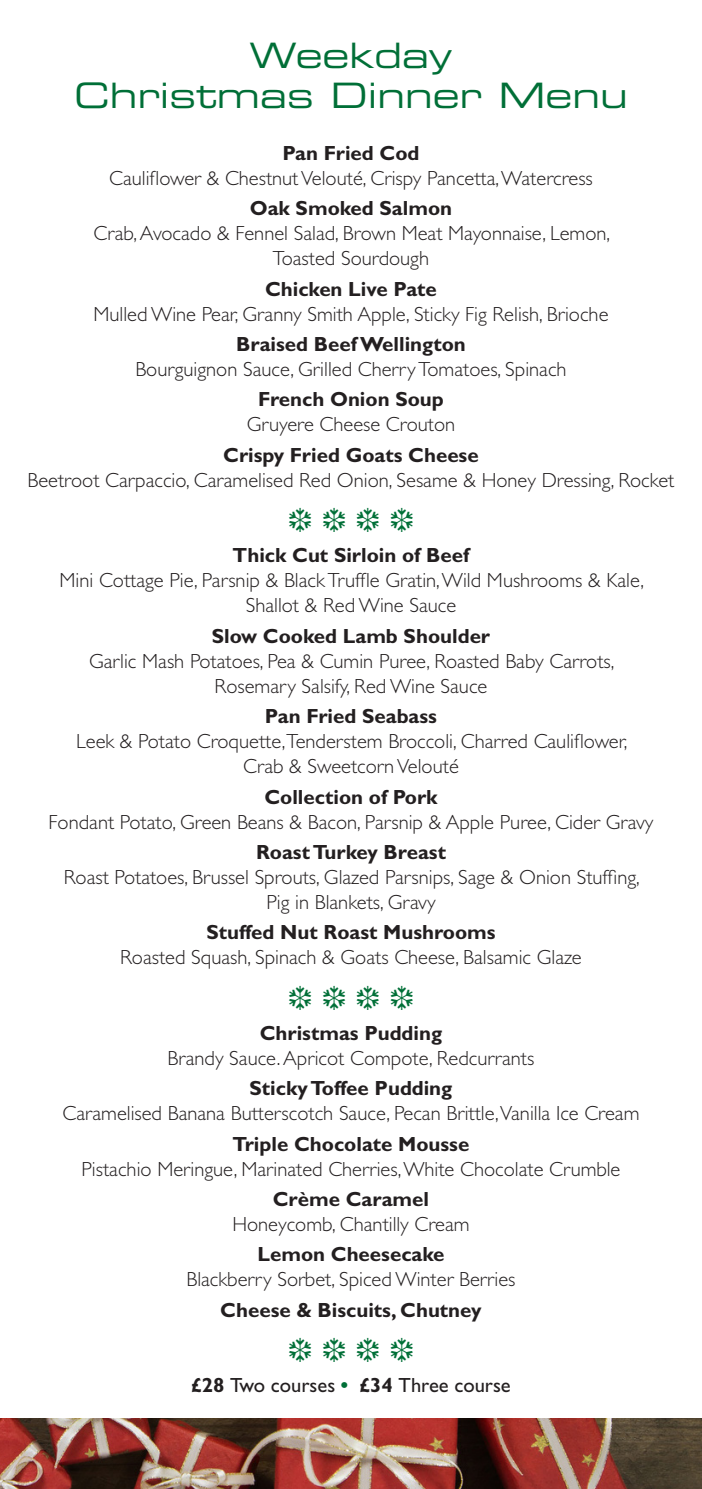
<style>
.page{position:relative;width:702px;height:1489px;background:#fff}
.page>*{position:absolute;margin:0;border:0;box-sizing:border-box;transform-origin:0 0}
.t1{font:35px/40px "Eurostile Extended Two";color:#006f37;text-align:center}
.t2{font:35px "Zapf Dingbats ITC";color:#006f37}
.t3{font:300 20.5px/25px "Gill Sans";color:#231f20;text-align:center}
.t4{font:20.5px "Gill Sans";color:#231f20}
.t5{font:700 20.5px "Gill Sans";color:#231f20}
.s1{font-weight:700}
.s2{font-weight:700;color:#006f37}
</style>
<div class="page">
<img style="left:0;top:1418px;width:702px;height:70px">
<p class="t1" style="left:74px;top:35px;width:555px">Weekday<br>Christmas Dinner Menu</p>
<p class="t3" style="left:109px;top:141px;width:485px"><span class="s1">Pan Fried Cod<br></span>Cauliflower &amp; Chestnut Velouté, Crispy Pancetta, Watercress</p>
<p class="t3" style="left:93px;top:196px;width:518px"><span class="s1">Oak Smoked Salmon<br></span>Crab, Avocado &amp; Fennel Salad, Brown Meat Mayonnaise, Lemon,<br>Toasted Sourdough</p>
<p class="t3" style="left:93px;top:276px;width:516px"><span class="s1">Chicken Live Pate<br></span>Mulled Wine Pear, Granny Smith Apple, Sticky Fig Relish, Brioche</p>
<p class="t3" style="left:135px;top:332px;width:433px"><span class="s1">Braised Beef Wellington<br></span>Bourguignon Sauce, Grilled Cherry Tomatoes, Spinach</p>
<p class="t3" style="left:247px;top:387px;width:210px"><span class="s1">French Onion Soup<br></span>Gruyere Cheese Crouton</p>
<p class="t3" style="left:28px;top:442px;width:648px"><span class="s1">Crispy Fried Goats Cheese<br></span>Beetroot Carpaccio, Caramelised Red Onion, Sesame &amp; Honey Dressing, Rocket</p>
<p class="t2" style="left:288px;top:503px;width:127px">❆ ❆ ❆ ❆</p>
<p class="t3" style="left:60px;top:543px;width:586px"><span class="s1">Thick Cut Sirloin of Beef<br></span>Mini Cottage Pie, Parsnip &amp; Black Truffle Gratin, Wild Mushrooms &amp; Kale,<br>Shallot &amp; Red Wine Sauce</p>
<p class="t3" style="left:89px;top:623px;width:527px"><span class="s1">Slow Cooked Lamb Shoulder<br></span>Garlic Mash Potatoes, Pea &amp; Cumin Puree, Roasted Baby Carrots,<br>Rosemary Salsify, Red Wine Sauce</p>
<p class="t3" style="left:76px;top:703px;width:552px"><span class="s1">Pan Fried Seabass<br></span>Leek &amp; Potato Croquette,Tenderstem Broccoli, Charred Cauliflower,<br>Crab &amp; Sweetcorn Velouté</p>
<p class="t3" style="left:49px;top:784px;width:606px"><span class="s1">Collection of Pork<br></span>Fondant Potato, Green Beans &amp; Bacon, Parsnip &amp; Apple Puree, Cider Gravy</p>
<p class="t3" style="left:64px;top:839px;width:577px"><span class="s1">Roast Turkey Breast<br></span>Roast Potatoes, Brussel Sprouts, Glazed Parsnips, Sage &amp; Onion Stuffing,<br>Pig in Blankets, Gravy</p>
<p class="t3" style="left:120px;top:919px;width:463px"><span class="s1">Stuffed Nut Roast Mushrooms<br></span>Roasted Squash, Spinach &amp; Goats Cheese, Balsamic Glaze</p>
<p class="t2" style="left:288px;top:981px;width:127px">❆ ❆ ❆ ❆</p>
<p class="t3" style="left:167px;top:1020px;width:368px"><span class="s1">Christmas Pudding<br></span>Brandy Sauce. Apricot Compote, Redcurrants</p>
<p class="t3" style="left:62px;top:1075px;width:578px"><span class="s1">Sticky Toffee Pudding<br></span>Caramelised Banana Butterscotch Sauce, Pecan Brittle,Vanilla Ice Cream</p>
<p class="t3" style="left:81px;top:1131px;width:540px"><span class="s1">Triple Chocolate Mousse<br></span>Pistachio Meringue, Marinated Cherries, White Chocolate Crumble</p>
<p class="t3" style="left:232px;top:1186px;width:239px"><span class="s1">Crème Caramel<br></span>Honeycomb, Chantilly Cream</p>
<p class="t3" style="left:186px;top:1241px;width:330px"><span class="s1">Lemon Cheesecake<br></span>Blackberry Sorbet, Spiced Winter Berries</p>
<p class="t5" style="left:220px;top:1297px;width:263px">Cheese &amp; Biscuits, Chutney</p>
<p class="t2" style="left:288px;top:1333px;width:127px">❆ ❆ ❆ ❆</p>
<p class="t4" style="left:191px;top:1373px;width:321px"><span class="s1">£28</span> Two courses <span class="s2">•</span> <span class="s1">£34</span> Three course</p>
</div>
